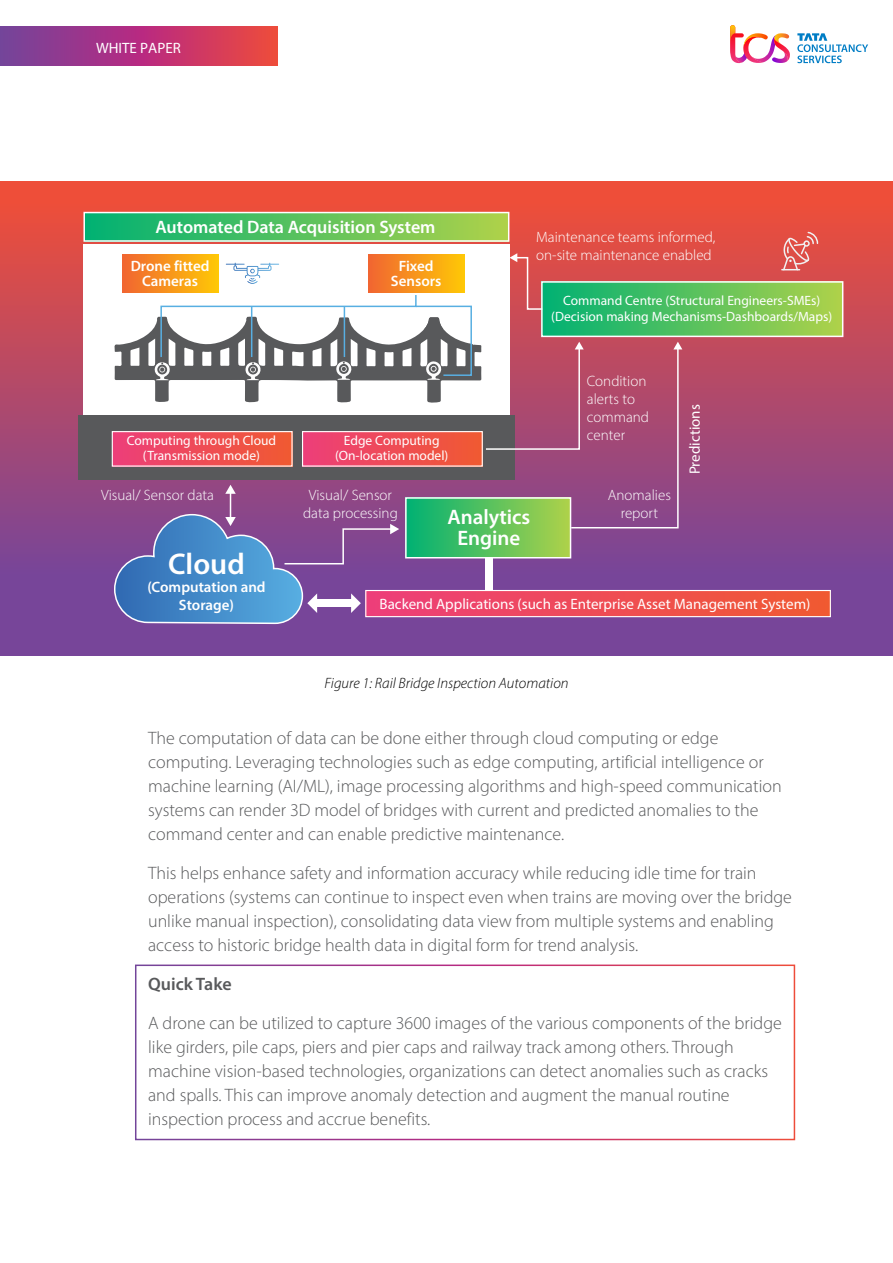
<style>
.page{position:relative;width:893px;height:1263px;background:#fff}
.page>*{position:absolute;margin:0;border:0;box-sizing:border-box;transform-origin:0 0}
.t1{font:600 30px "Myriad Pro";color:#fff}
.t2{font:600 21px/21px "Myriad Pro";color:#fff;text-align:center}
.t3{font:300 18px/24px "Myriad Pro";color:#58595b}
.t4{font:600 18px "Myriad Pro";color:#fff}
.t5{font:600 18px "Myriad Pro";color:#58595b}
.t6{font:300 15px/18px "Myriad Pro";color:#fff}
.t7{font:15px "Myriad Pro";color:#fff}
.t8{font:600 15px/15px "Myriad Pro";color:#fff;text-align:center}
.t9{font:italic 300 15px "Myriad Pro";color:#000}
.t10{font:13.5px/15px "Myriad Pro";color:#fff;text-align:center}
</style>
<div class="page">
<svg style="left:0;top:181px;width:893px;height:474px;background:#ad496d"></svg>
<div style="left:83px;top:244px;width:426px;height:177px;background:#fff"></div>
<svg style="left:0;top:27px;width:277px;height:39px;background:#b33876"></svg>
<svg style="left:797px;top:33px;width:71px;height:30px"></svg>
<svg style="left:730px;top:25px;width:60px;height:39px"></svg>
<svg style="left:682px;top:284px;width:158px;height:50px;background:#7fc854"></svg>
<div style="left:541px;top:281px;width:302px;height:56px;border:2px solid #fff"></div>
<div style="left:366px;top:590px;width:464px;height:27px;background:#ef553c"></div>
<div style="left:365px;top:590px;width:466px;height:27px;border:1px solid #fff"></div>
<div style="left:79px;top:415px;width:436px;height:65px;background:#58595b"></div>
<div style="left:84px;top:213px;width:425px;height:28px;background:linear-gradient(to right,#00b173,#b0d249)"></div>
<div style="left:83px;top:212px;width:426px;height:30px;border:2px solid #fff"></div>
<svg style="left:782px;top:217px;width:37px;height:55px;background:#e3645d"></svg>
<svg style="left:113px;top:253px;width:569px;height:372px"></svg>
<div style="left:135px;top:964px;width:660px;height:176px;border:2px solid #fff"></div>
<p class="t7" style="left:96px;top:38px;width:86px">WHITE PAPER</p>
<p class="t4" style="left:155px;top:215px;width:282px">Automated Data Acquisition System</p>
<p class="t8" style="left:131px;top:258px;width:80px">Drone fitted<br>Cameras</p>
<p class="t8" style="left:391px;top:258px;width:52px">Fixed<br>Sensors</p>
<p class="t10" style="left:127px;top:433px;width:151px">Computing through Cloud (Transmission mode)</p>
<p class="t10" style="left:335px;top:433px;width:115px">Edge Computing (On-location model)</p>
<p class="t6" style="left:536px;top:228px;width:181px">Maintenance teams informed, on-site maintenance enabled</p>
<p class="t10" style="left:551px;top:292px;width:283px;line-height:16.2px">Command Centre (Structural Engineers-SMEs) (Decision making Mechanisms-Dashboards/Maps)</p>
<p class="t6" style="left:587px;top:372px;width:64px">Condition alerts to command center</p>
<p class="t7" style="left:686px;top:474px;width:71px;rotate:-90deg">Predictions</p>
<p class="t6" style="left:101px;top:486px;width:114px">Visual/ Sensor data</p>
<h1 class="t1" style="left:168px;top:545px;width:78px">Cloud</h1>
<p class="t8" style="left:147px;top:578px;width:120px;line-height:18px">(Computation and<br>Storage)</p>
<p class="t6" style="left:303px;top:486px;width:96px;text-align:center">Visual/ Sensor data processing</p>
<p class="t2" style="left:448px;top:506px;width:84px">Analytics<br>Engine</p>
<p class="t6" style="left:608px;top:485px;width:65px;text-align:center">Anomalies report</p>
<p class="t7" style="left:380px;top:594px;width:432px">Backend Applications (such as Enterprise Asset Management System)</p>
<p class="t9" style="left:324px;top:674px;width:246px">Figure 1: Rail Bridge Inspection Automation</p>
<p class="t3" style="left:148px;top:726px;width:635px">The computation of data can be done either through cloud computing or edge computing. Leveraging technologies such as edge computing, artificial intelligence or machine learning (AI/ML), image processing algorithms and high-speed communication systems can render 3D model of bridges with current and predicted anomalies to the command center and can enable predictive maintenance.</p>
<p class="t3" style="left:148px;top:861px;width:645px">This helps enhance safety and information accuracy while reducing idle time for train operations (systems can continue to inspect even when trains are moving over the bridge unlike manual inspection), consolidating data view from multiple systems and enabling access to historic bridge health data in digital form for trend analysis.</p>
<p class="t5" style="left:148px;top:973px;width:85px">Quick Take</p>
<p class="t3" style="left:148px;top:1011px;width:635px">A drone can be utilized to capture 3600 images of the various components of the bridge like girders, pile caps, piers and pier caps and railway track among others. Through machine vision-based technologies, organizations can detect anomalies such as cracks and spalls. This can improve anomaly detection and augment the manual routine inspection process and accrue benefits.</p>
</div>
